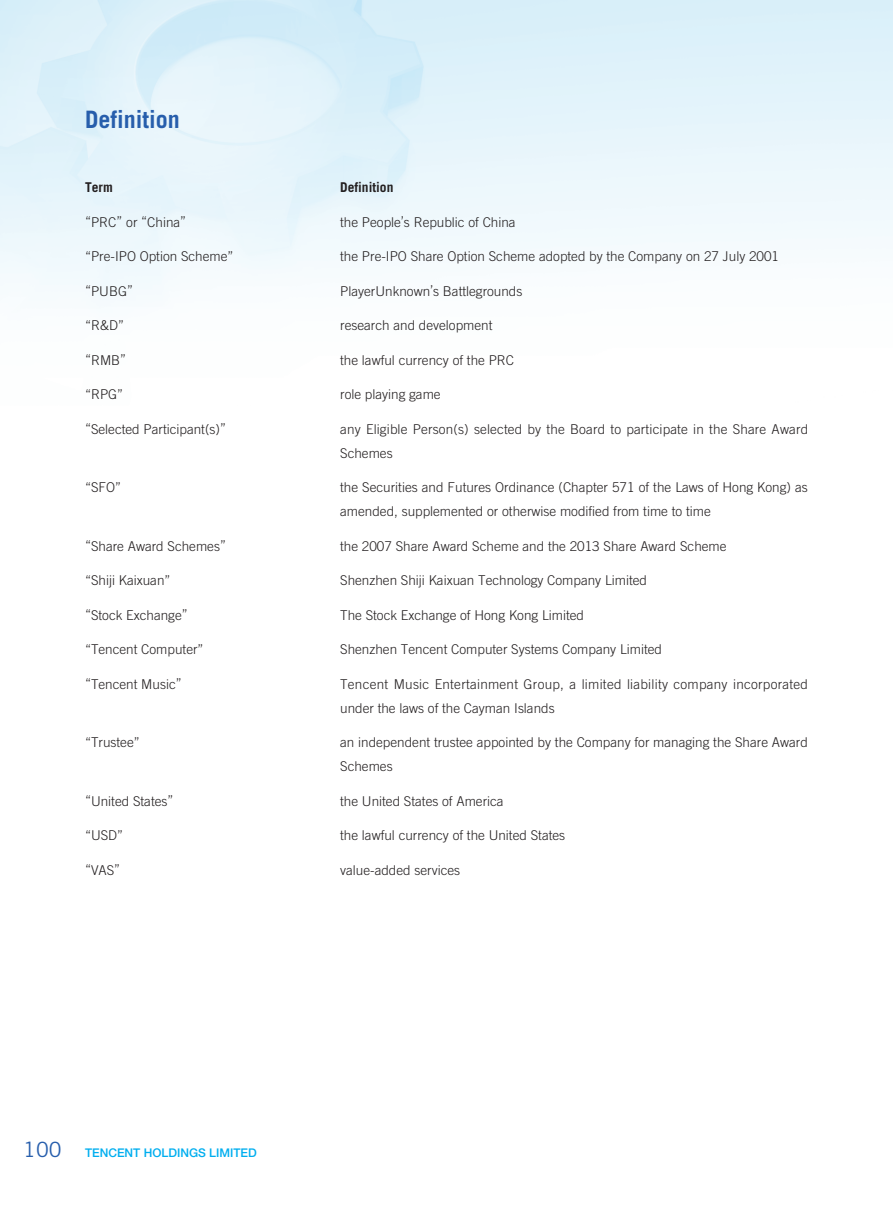
<style>
.page{position:relative;width:893px;height:1212px;background:#fff}
.page>*{position:absolute;margin:0;border:0;box-sizing:border-box;transform-origin:0 0}
.t1{font:700 24px "Trade Gothic LT Std";color:#275eac}
._1__內文{font:300 13.5px/24px "Trade Gothic LT Std";color:#231f20}
._1__內文-2{font:300 13.5px/24px "Trade Gothic LT Std";letter-spacing:.02em;color:#231f20}
._1__內文-3{font:700 13.5px "Trade Gothic LT Std";color:#231f20}
.t2{font:500 12px "Helvetica Neue LT Std";color:#00aeef}
.s1{font-family:"Trade Gothic LT Std";font-weight:400;font-size:21px;color:#275eac}
</style>
<div class="page">
<h1 class="t1" style="left:85px;top:104px;width:96px">Definition</h1>
<p class="_1__內文-3" style="left:85px;top:179px;width:29px">Term</p>
<p class="_1__內文-3" style="left:340px;top:179px;width:55px">Definition</p>
<p class="_1__內文" style="left:85px;top:210px;width:103px">“PRC” or “China”</p>
<p class="_1__內文" style="left:340px;top:210px;width:177px">the People’s Republic of China</p>
<p class="_1__內文" style="left:85px;top:244px;width:150px">“Pre-IPO Option Scheme”</p>
<p class="_1__內文" style="left:340px;top:244px;width:440px">the Pre-IPO Share Option Scheme adopted by the Company on 27 July 2001</p>
<p class="_1__內文" style="left:85px;top:279px;width:49px">“PUBG”</p>
<p class="_1__內文" style="left:340px;top:279px;width:184px">PlayerUnknown’s Battlegrounds</p>
<p class="_1__內文" style="left:85px;top:313px;width:41px">“R&amp;D”</p>
<p class="_1__內文" style="left:340px;top:313px;width:154px">research and development</p>
<p class="_1__內文" style="left:85px;top:348px;width:43px">“RMB”</p>
<p class="_1__內文" style="left:340px;top:348px;width:176px">the lawful currency of the PRC</p>
<p class="_1__內文" style="left:85px;top:382px;width:40px">“RPG”</p>
<p class="_1__內文" style="left:340px;top:382px;width:102px">role playing game</p>
<p class="_1__內文" style="left:85px;top:417px;width:142px">“Selected Participant(s)”</p>
<p class="_1__內文" style="left:340px;top:417px;width:469px">any Eligible Person(s) selected by the Board to participate in the Share Award<br>Schemes</p>
<p class="_1__內文" style="left:85px;top:475px;width:38px">“SFO”</p>
<p class="_1__內文" style="left:340px;top:475px;width:469px">the Securities and Futures Ordinance (Chapter 571 of the Laws of Hong Kong) as amended, supplemented or otherwise modified from time to time</p>
<p class="_1__內文" style="left:85px;top:534px;width:143px">“Share Award Schemes”</p>
<p class="_1__內文" style="left:340px;top:534px;width:388px">the 2007 Share Award Scheme and the 2013 Share Award Scheme</p>
<p class="_1__內文" style="left:85px;top:568px;width:87px">“Shiji Kaixuan”</p>
<p class="_1__內文" style="left:340px;top:568px;width:308px">Shenzhen Shiji Kaixuan Technology Company Limited</p>
<p class="_1__內文" style="left:85px;top:603px;width:104px">“Stock Exchange”</p>
<p class="_1__內文" style="left:340px;top:603px;width:245px">The Stock Exchange of Hong Kong Limited</p>
<p class="_1__內文" style="left:85px;top:637px;width:120px">“Tencent Computer”</p>
<p class="_1__內文" style="left:340px;top:637px;width:323px">Shenzhen Tencent Computer Systems Company Limited</p>
<p class="_1__內文" style="left:85px;top:672px;width:98px">“Tencent Music”</p>
<p class="_1__內文-2" style="left:340px;top:672px;width:469px">Tencent Music Entertainment Group, a limited liability company incorporated under the laws of the Cayman Islands</p>
<p class="_1__內文" style="left:85px;top:730px;width:56px">“Trustee”</p>
<p class="_1__內文" style="left:340px;top:730px;width:469px">an independent trustee appointed by the Company for managing the Share Award<br>Schemes</p>
<p class="_1__內文" style="left:85px;top:789px;width:90px">“United States”</p>
<p class="_1__內文" style="left:340px;top:789px;width:165px">the United States of America</p>
<p class="_1__內文" style="left:85px;top:823px;width:40px">“USD”</p>
<p class="_1__內文" style="left:340px;top:823px;width:227px">the lawful currency of the United States</p>
<p class="_1__內文" style="left:85px;top:858px;width:37px">“VAS”</p>
<p class="_1__內文" style="left:340px;top:858px;width:121px">value-added services</p>
<p class="t2" style="left:23px;top:1145px;width:235px"><span class="s1">100</span> TENCENT HOLDINGS LIMITED</p>
</div>
